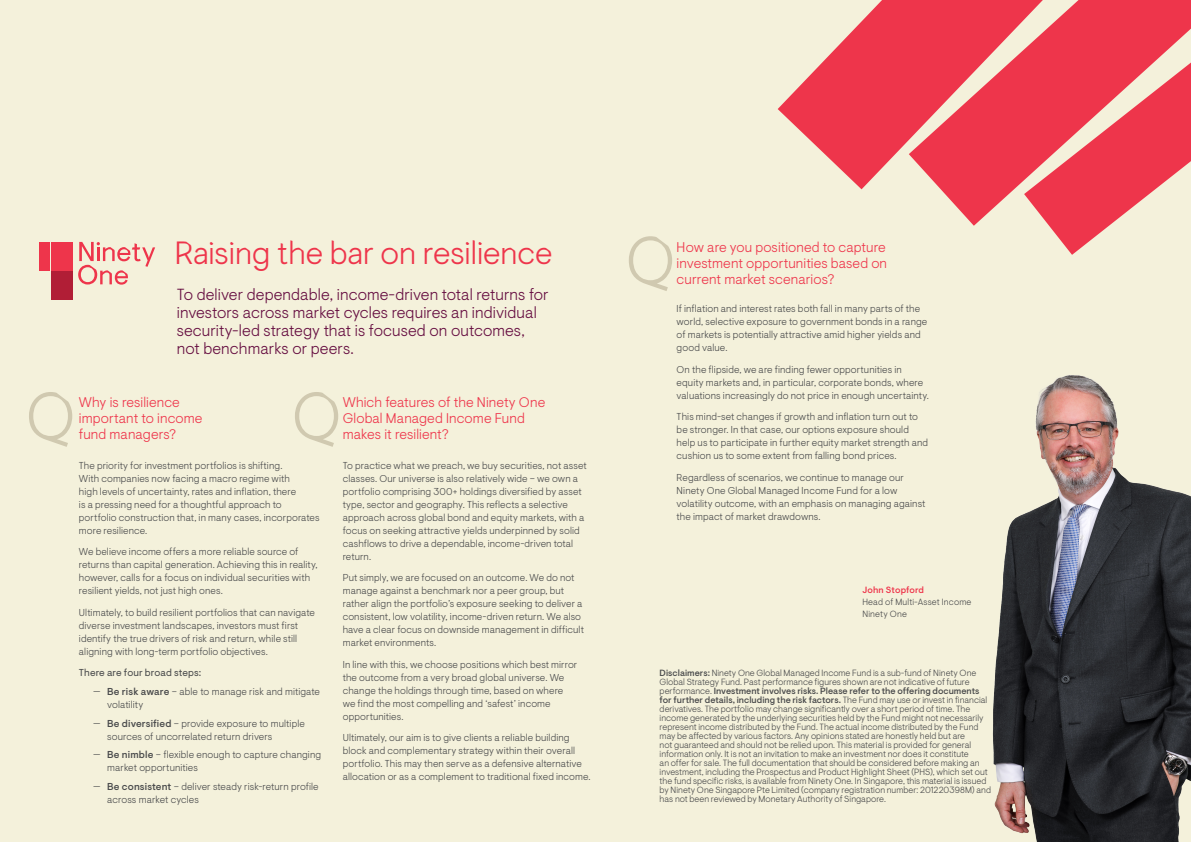
<style>
.page{position:relative;width:1191px;height:842px;background:#f4f1db}
.page>*{position:absolute;margin:0;border:0;box-sizing:border-box;transform-origin:0 0}
.t1{font:300 32px "Ninety One Visuelt Display";color:#ee354b}
.t2{font:300 16px/18px "Ninety One Visuelt";letter-spacing:.01em;color:#660e41}
.t3{font:300 14px/16px "Ninety One Visuelt";letter-spacing:.01em;color:#ee354b}
.t4{font:300 10px/13px "Ninety One Visuelt";letter-spacing:.01em;color:#4b4c4d}
.t5{font:300 9px/9px "Ninety One Visuelt";color:#4b4c4d}
.t6{font:500 9px "Ninety One Visuelt";letter-spacing:.01em;color:#ee354b}
.s1{font-weight:400}
.s2{font-weight:500}
</style>
<div class="page">
<svg style="left:940px;top:0;width:251px;height:226px;fill:#ee354b"></svg>
<svg style="left:777px;top:0;width:265px;height:189px;fill:#ee354b"></svg>
<svg style="left:1024px;top:63px;width:167px;height:192px"></svg>
<svg style="left:29px;top:392px;width:43px;height:55px"></svg>
<svg style="left:295px;top:392px;width:43px;height:55px"></svg>
<svg style="left:629px;top:236px;width:43px;height:55px"></svg>
<img style="left:992px;top:375px;width:199px;height:467px">
<div style="left:51px;top:242px;width:10px;height:29px;background:#ee354b"></div>
<div style="left:39px;top:242px;width:11px;height:29px;background:#ee354b"></div>
<div style="left:63px;top:242px;width:10px;height:29px;background:#ee354b"></div>
<div style="left:51px;top:271px;width:10px;height:29px;background:#b11e36"></div>
<div style="left:63px;top:271px;width:10px;height:29px;background:#b11e36"></div>
<svg style="left:78px;top:242px;width:77px;height:43px"></svg>
<h1 class="t1" style="left:175px;top:234px;width:379px">Raising the bar on resilience</h1>
<h2 class="t2" style="left:177px;top:286px;width:373px">To deliver dependable, income-driven total returns for investors across market cycles requires an individual security-led strategy that is focused on outcomes, not benchmarks or peers.</h2>
<h3 class="t3" style="left:79px;top:395px;width:125px">Why is resilience important to income fund managers?</h3>
<p class="t4" style="left:79px;top:459px;width:242px">The priority for investment portfolios is shifting.<br>With companies now facing a macro regime with<br>high levels of uncertainty, rates and inflation, there<br>is a pressing need for a thoughtful approach to portfolio construction that, in many cases, incorporates more resilience.</p>
<p class="t4" style="left:79px;top:546px;width:240px">We believe income offers a more reliable source of returns than capital generation. Achieving this in reality, however, calls for a focus on individual securities with resilient yields, not just high ones.</p>
<p class="t4" style="left:79px;top:606px;width:237px">Ultimately, to build resilient portfolios that can navigate diverse investment landscapes, investors must first identify the true drivers of risk and return, while still aligning with long-term portfolio objectives.</p>
<p class="t4" style="left:107px;top:664px;width:214px;line-height:18.7px;text-indent:-28px"><span class="s1">There are four broad steps:<br></span><span class="s2">Be risk aware</span> – able to manage risk and mitigate</p>
<p class="t4" style="left:107px;top:695px;width:199px;line-height:18.7px">volatility<br><span class="s2">Be diversified</span> – provide exposure to multiple</p>
<p class="t4" style="left:107px;top:727px;width:215px;line-height:18.7px">sources of uncorrelated return drivers<br><span class="s2">Be nimble</span> – flexible enough to capture changing</p>
<p class="t4" style="left:107px;top:759px;width:213px;line-height:18.7px">market opportunities<br><span class="s2">Be consistent</span> – deliver steady risk-return profile</p>
<p class="t4" style="left:107px;top:793px;width:93px">across market cycles</p>
<h3 class="t3" style="left:343px;top:395px;width:204px">Which features of the Ninety One<br>Global Managed Income Fund makes it resilient?</h3>
<p class="t4" style="left:343px;top:459px;width:245px">To practice what we preach, we buy securities, not asset classes. Our universe is also relatively wide – we own a portfolio comprising 300+ holdings diversified by asset type, sector and geography. This reflects a selective approach across global bond and equity markets, with a focus on seeking attractive yields underpinned by solid cashflows to drive a dependable, income-driven total return.</p>
<p class="t4" style="left:343px;top:572px;width:243px">Put simply, we are focused on an outcome. We do not manage against a benchmark nor a peer group, but rather align the portfolio’s exposure seeking to deliver a consistent, low volatility, income-driven return. We also have a clear focus on downside management in difficult market environments.</p>
<p class="t4" style="left:343px;top:658px;width:236px">In line with this, we choose positions which best mirror the outcome from a very broad global universe. We change the holdings through time, based on where we find the most compelling and ‘safest’ income opportunities.</p>
<p class="t4" style="left:343px;top:732px;width:249px">Ultimately, our aim is to give clients a reliable building block and complementary strategy within their overall portfolio. This may then serve as a defensive alternative allocation or as a complement to traditional fixed income.</p>
<h3 class="t3" style="left:676px;top:239px;width:212px;text-align:justify">How are you positioned to capture investment opportunities based on current market scenarios?</h3>
<p class="t4" style="left:676px;top:303px;width:252px">If inflation and interest rates both fall in many parts of the world, selective exposure to government bonds in a range of markets is potentially attractive amid higher yields and good value.</p>
<p class="t4" style="left:676px;top:363px;width:254px">On the flipside, we are finding fewer opportunities in equity markets and, in particular, corporate bonds, where valuations increasingly do not price in enough uncertainty.</p>
<p class="t4" style="left:676px;top:411px;width:253px">This mind-set changes if growth and inflation turn out to be stronger. In that case, our options exposure should help us to participate in further equity market strength and cushion us to some extent from falling bond prices.</p>
<p class="t4" style="left:676px;top:471px;width:250px">Regardless of scenarios, we continue to manage our Ninety One Global Managed Income Fund for a low volatility outcome, with an emphasis on managing against the impact of market drawdowns.</p>
<p class="t6" style="left:862px;top:585px;width:63px">John Stopford</p>
<p class="t5" style="left:862px;top:596px;width:110px;line-height:12px">Head of Multi-Asset Income<br>Ninety One</p>
<p class="t5" style="left:659px;top:669px;width:333px"><span class="s2">Disclaimers:</span> Ninety One Global Managed Income Fund is a sub-fund of Ninety One Global Strategy Fund. Past performance figures shown are not indicative of future performance. <span class="s2">Investment involves risks. Please refer to the offering documents for further details, including the risk factors.</span> The Fund may use or invest in financial derivatives. The portfolio may change significantly over a short period of time. The income generated by the underlying securities held by the Fund might not necessarily represent income distributed by the Fund. The actual income distributed by the Fund may be affected by various factors. Any opinions stated are honestly held but are<br>not guaranteed and should not be relied upon. This material is provided for general information only. It is not an invitation to make an investment nor does it constitute<br>an offer for sale. The full documentation that should be considered before making an investment, including the Prospectus and Product Highlight Sheet (PHS), which set out the fund specific risks, is available from Ninety One. In Singapore, this material is issued by Ninety One Singapore Pte Limited (company registration number: 201220398M) and has not been reviewed by Monetary Authority of Singapore.</p>
</div>
